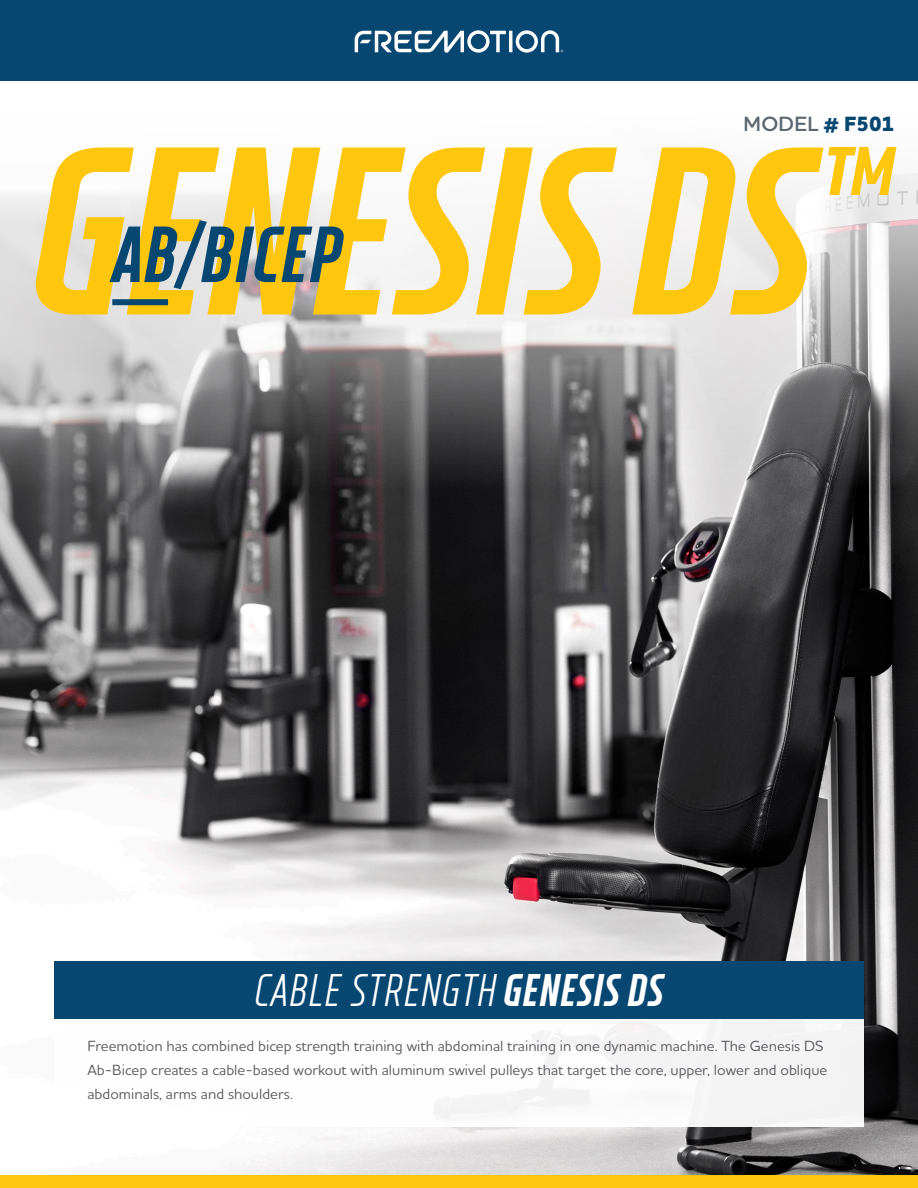
<style>
.page{position:relative;width:918px;height:1188px;background:#fff}
.page>*{position:absolute;margin:0;border:0;box-sizing:border-box;transform-origin:0 0}
.t1{font:italic 900 condensed 234.6px "XXII Neue Norm";letter-spacing:-.005em;color:#fec60d}
.t2{font:italic 900 condensed 174.6px "XXII Neue Norm";color:#fec60d}
.t3{font:italic 900 condensed 78px "XXII Neue Norm";letter-spacing:.015em;color:#074772}
.t4{font:italic condensed 45px "XXII Neue Norm";letter-spacing:.015em;color:#fff}
.t5{font:600 21px "Houschka Alt Pro";letter-spacing:.015em;color:#5b6670}
.t6{font:500 15px/24px "Houschka Alt Pro";color:#5b5c61}
.s1{font-weight:800;color:#074772}
.s2{font-weight:900}
</style>
<div class="page">
<img style="left:0;top:488px;width:918px;height:687px">
<div style="left:54px;top:1019px;width:810px;height:107px;background:#fff"></div>
<div style="left:54px;top:962px;width:810px;height:57px;background:#074772"></div>
<div style="left:0;top:1175px;width:918px;height:13px;background:#fec60d"></div>
<svg style="left:0;top:171px;width:918px;height:317px"></svg>
<div style="left:112px;top:299px;width:56px;height:6px;background:#074772"></div>
<div style="left:0;top:0;width:918px;height:81px;background:#074772"></div>
<svg style="left:355px;top:30px;width:208px;height:23px"></svg>
<p class="t5" style="left:743px;top:111px;width:152px">MODEL <span class="s1"># F501</span></p>
<p class="t2" style="left:812px;top:105px;width:81px">™</p>
<p class="t1" style="left:32px;top:91px;width:784px">GENESIS DS</p>
<p class="t3" style="left:113px;top:208px;width:230px">AB/BICEP</p>
<p class="t4" style="left:255px;top:964px;width:410px">CABLE STRENGTH <span class="s2">GENESIS DS</span></p>
<p class="t6" style="left:87px;top:1034px;width:741px">Freemotion has combined bicep strength training with abdominal training in one dynamic machine. The Genesis DS<br>Ab-Bicep creates a cable-based workout with aluminum swivel pulleys that target the core, upper, lower and oblique abdominals, arms and shoulders.</p>
</div>
